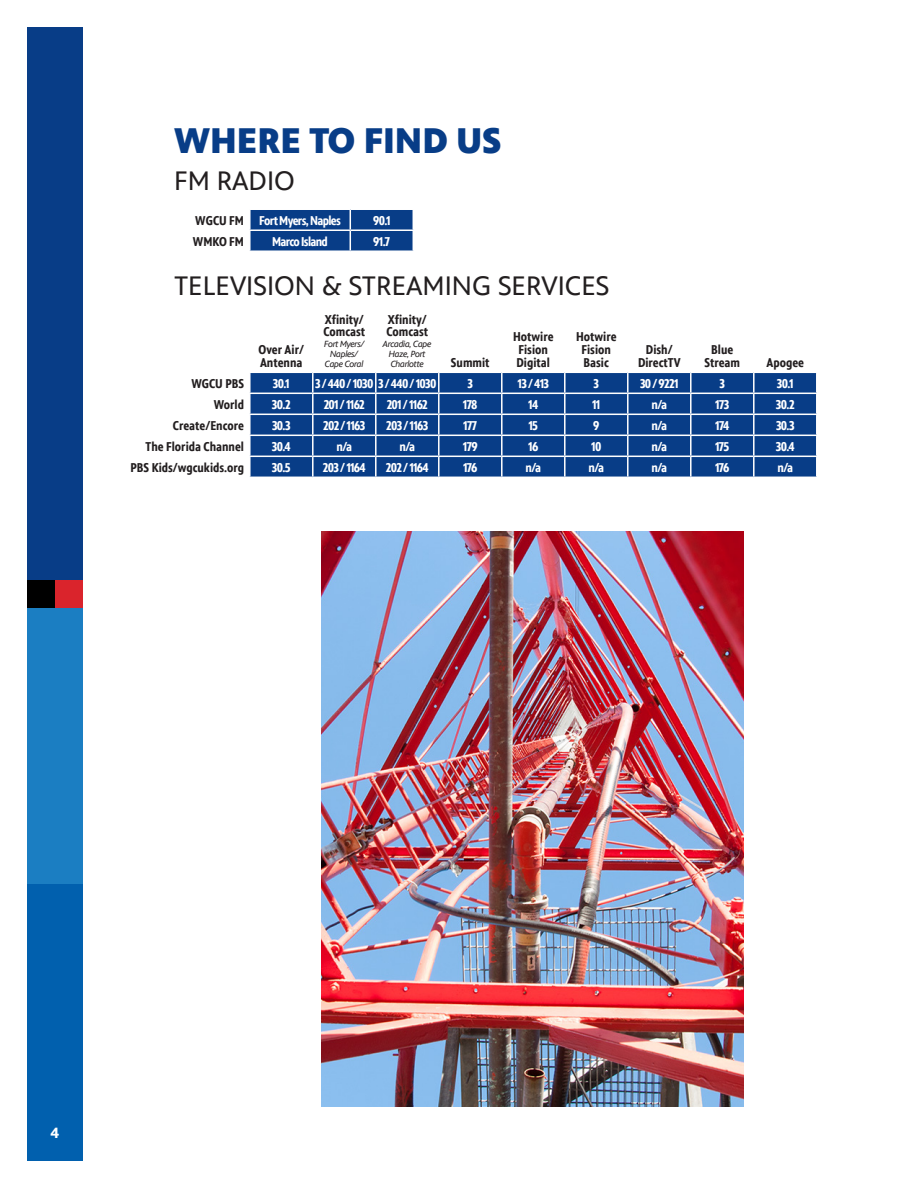
<style>
.page{position:relative;width:918px;height:1188px;background:#fff}
.page>*{position:absolute;margin:0;border:0;box-sizing:border-box;transform-origin:0 0}
.BLUE_HEADLINE_P_2021{font:900 36px "PBS Sans";color:#083d87}
.BLACK_SUBHEAD_P_2021{font:27px "PBS Sans";color:#231f20}
.t1{font:700 15px "PBS Sans";color:#fff}
.t2{font:700 12.9px "PBS Sans Condensed";letter-spacing:-.05em;color:#fff}
.t3{font:700 12.9px/12.9px "PBS Sans Condensed";color:#231f20}
.t4{font:italic 9px/10.1px "PBS Sans";letter-spacing:-.04em;color:#231f20;text-align:center}
</style>
<div class="page">
<div style="left:27px;top:27px;width:55px;height:1134px;background:#083d87"></div>
<div style="left:27px;top:608px;width:55px;height:553px;background:#1b7ec2"></div>
<div style="left:27px;top:884px;width:55px;height:277px;background:#0160ae"></div>
<div style="left:55px;top:580px;width:27px;height:28px;background:#da242c"></div>
<div style="left:27px;top:580px;width:28px;height:28px;background:#000"></div>
<svg style="left:251px;top:373px;width:565px;height:104px;background:#0e4189"></svg>
<hr style="left:312px;top:373px;width:2px;height:20px;background:#fff">
<hr style="left:375px;top:373px;width:2px;height:20px;background:#fff">
<hr style="left:438px;top:373px;width:2px;height:20px;background:#fff">
<hr style="left:501px;top:373px;width:2px;height:20px;background:#fff">
<hr style="left:564px;top:373px;width:2px;height:20px;background:#fff">
<hr style="left:627px;top:373px;width:2px;height:20px;background:#fff">
<hr style="left:690px;top:373px;width:2px;height:20px;background:#fff">
<hr style="left:753px;top:373px;width:2px;height:20px;background:#fff">
<hr style="left:249px;top:393px;width:64px;height:1px;background:#fff">
<hr style="left:313px;top:393px;width:63px;height:1px;background:#fff">
<hr style="left:312px;top:394px;width:2px;height:20px;background:#fff">
<hr style="left:376px;top:393px;width:63px;height:1px;background:#fff">
<hr style="left:375px;top:394px;width:2px;height:20px;background:#fff">
<hr style="left:439px;top:393px;width:63px;height:1px;background:#fff">
<hr style="left:438px;top:394px;width:2px;height:20px;background:#fff">
<hr style="left:502px;top:393px;width:63px;height:1px;background:#fff">
<hr style="left:501px;top:394px;width:2px;height:20px;background:#fff">
<hr style="left:565px;top:393px;width:63px;height:1px;background:#fff">
<hr style="left:564px;top:394px;width:2px;height:20px;background:#fff">
<hr style="left:628px;top:393px;width:63px;height:1px;background:#fff">
<hr style="left:627px;top:394px;width:2px;height:20px;background:#fff">
<hr style="left:691px;top:393px;width:63px;height:1px;background:#fff">
<hr style="left:690px;top:394px;width:2px;height:20px;background:#fff">
<hr style="left:754px;top:393px;width:64px;height:1px;background:#fff">
<hr style="left:753px;top:394px;width:2px;height:20px;background:#fff">
<hr style="left:249px;top:414px;width:64px;height:1px;background:#fff">
<hr style="left:313px;top:414px;width:63px;height:1px;background:#fff">
<hr style="left:312px;top:415px;width:2px;height:20px;background:#fff">
<hr style="left:376px;top:414px;width:63px;height:1px;background:#fff">
<hr style="left:375px;top:415px;width:2px;height:20px;background:#fff">
<hr style="left:439px;top:414px;width:63px;height:1px;background:#fff">
<hr style="left:438px;top:415px;width:2px;height:20px;background:#fff">
<hr style="left:502px;top:414px;width:63px;height:1px;background:#fff">
<hr style="left:501px;top:415px;width:2px;height:20px;background:#fff">
<hr style="left:565px;top:414px;width:63px;height:1px;background:#fff">
<hr style="left:564px;top:415px;width:2px;height:20px;background:#fff">
<hr style="left:628px;top:414px;width:63px;height:1px;background:#fff">
<hr style="left:627px;top:415px;width:2px;height:20px;background:#fff">
<hr style="left:691px;top:414px;width:63px;height:1px;background:#fff">
<hr style="left:690px;top:415px;width:2px;height:20px;background:#fff">
<hr style="left:754px;top:414px;width:64px;height:1px;background:#fff">
<hr style="left:753px;top:415px;width:2px;height:20px;background:#fff">
<hr style="left:249px;top:435px;width:64px;height:1px;background:#fff">
<hr style="left:313px;top:435px;width:63px;height:1px;background:#fff">
<hr style="left:312px;top:436px;width:2px;height:20px;background:#fff">
<hr style="left:376px;top:435px;width:63px;height:1px;background:#fff">
<hr style="left:375px;top:436px;width:2px;height:20px;background:#fff">
<hr style="left:439px;top:435px;width:63px;height:1px;background:#fff">
<hr style="left:438px;top:436px;width:2px;height:20px;background:#fff">
<hr style="left:502px;top:435px;width:63px;height:1px;background:#fff">
<hr style="left:501px;top:436px;width:2px;height:20px;background:#fff">
<hr style="left:565px;top:435px;width:63px;height:1px;background:#fff">
<hr style="left:564px;top:436px;width:2px;height:20px;background:#fff">
<hr style="left:628px;top:435px;width:63px;height:1px;background:#fff">
<hr style="left:627px;top:436px;width:2px;height:20px;background:#fff">
<hr style="left:691px;top:435px;width:63px;height:1px;background:#fff">
<hr style="left:690px;top:436px;width:2px;height:20px;background:#fff">
<hr style="left:754px;top:435px;width:64px;height:1px;background:#fff">
<hr style="left:753px;top:436px;width:2px;height:20px;background:#fff">
<hr style="left:249px;top:456px;width:64px;height:1px;background:#fff">
<hr style="left:313px;top:456px;width:63px;height:1px;background:#fff">
<hr style="left:312px;top:457px;width:2px;height:20px;background:#fff">
<hr style="left:376px;top:456px;width:63px;height:1px;background:#fff">
<hr style="left:375px;top:457px;width:2px;height:20px;background:#fff">
<hr style="left:439px;top:456px;width:63px;height:1px;background:#fff">
<hr style="left:438px;top:457px;width:2px;height:20px;background:#fff">
<hr style="left:502px;top:456px;width:63px;height:1px;background:#fff">
<hr style="left:501px;top:457px;width:2px;height:20px;background:#fff">
<hr style="left:565px;top:456px;width:63px;height:1px;background:#fff">
<hr style="left:564px;top:457px;width:2px;height:20px;background:#fff">
<hr style="left:628px;top:456px;width:63px;height:1px;background:#fff">
<hr style="left:627px;top:457px;width:2px;height:20px;background:#fff">
<hr style="left:691px;top:456px;width:63px;height:1px;background:#fff">
<hr style="left:690px;top:457px;width:2px;height:20px;background:#fff">
<hr style="left:754px;top:456px;width:64px;height:1px;background:#fff">
<hr style="left:753px;top:457px;width:2px;height:20px;background:#fff">
<svg style="left:249px;top:209px;width:165px;height:41px;background:#1d4d91"></svg>
<img style="left:321px;top:531px;width:423px;height:576px">
<p class="BLUE_HEADLINE_P_2021" style="left:174px;top:120px;width:329px">WHERE TO FIND US</p>
<p class="BLACK_SUBHEAD_P_2021" style="left:174px;top:167px;width:122px">FM RADIO</p>
<p class="t3" style="left:195px;top:214px;width:50px">WGCU FM</p>
<p class="t2" style="left:259px;top:213px;width:83px">Fort Myers, Naples</p>
<p class="t2" style="left:373px;top:213px;width:19px">90.1</p>
<p class="t3" style="left:193px;top:235px;width:53px">WMKO FM</p>
<p class="t2" style="left:272px;top:234px;width:57px">Marco Island</p>
<p class="t2" style="left:373px;top:234px;width:18px">91.7</p>
<p class="BLACK_SUBHEAD_P_2021" style="left:174px;top:271px;width:437px">TELEVISION &amp; STREAMING SERVICES</p>
<p class="t3" style="left:259px;top:343px;width:47px">Over Air/</p>
<p class="t3" style="left:260px;top:356px;width:44px">Antenna</p>
<p class="t3" style="left:325px;top:313px;width:41px">Xfinity/</p>
<p class="t3" style="left:323px;top:326px;width:43px">Comcast</p>
<p class="t4" style="left:324px;top:338px;width:42px">Fort Myers/<br>Naples/<br>Cape Coral</p>
<p class="t3" style="left:386px;top:313px;width:43px">Xfinity/<br>Comcast</p>
<p class="t4" style="left:383px;top:338px;width:50px">Arcadia, Cape<br>Haze, Port<br>Charlotte</p>
<p class="t3" style="left:451px;top:356px;width:40px">Summit</p>
<p class="t3" style="left:513px;top:330px;width:42px">Hotwire</p>
<p class="t3" style="left:519px;top:343px;width:31px">Fision</p>
<p class="t3" style="left:517px;top:356px;width:35px">Digital</p>
<p class="t3" style="left:576px;top:330px;width:42px">Hotwire</p>
<p class="t3" style="left:582px;top:343px;width:31px">Fision</p>
<p class="t3" style="left:584px;top:356px;width:27px">Basic</p>
<p class="t3" style="left:646px;top:343px;width:28px">Dish/</p>
<p class="t3" style="left:638px;top:356px;width:44px">DirectTV</p>
<p class="t3" style="left:711px;top:343px;width:24px">Blue</p>
<p class="t3" style="left:704px;top:356px;width:37px">Stream</p>
<p class="t3" style="left:766px;top:356px;width:39px">Apogee</p>
<p class="t3" style="left:191px;top:377px;width:54px">WGCU PBS</p>
<p class="t2" style="left:273px;top:376px;width:18px">30.1</p>
<p class="t2" style="left:315px;top:376px;width:123px">3 / 440 / 1030 3 / 440 / 1030</p>
<p class="t2" style="left:468px;top:376px;width:7px">3</p>
<p class="t2" style="left:518px;top:376px;width:33px">13 / 413</p>
<p class="t2" style="left:594px;top:376px;width:7px">3</p>
<p class="t2" style="left:640px;top:376px;width:40px">30 / 9221</p>
<p class="t2" style="left:720px;top:376px;width:7px">3</p>
<p class="t2" style="left:777px;top:376px;width:18px">30.1</p>
<p class="t3" style="left:214px;top:398px;width:32px">World</p>
<p class="t2" style="left:272px;top:397px;width:20px">30.2</p>
<p class="t2" style="left:324px;top:397px;width:43px">201 / 1162</p>
<p class="t2" style="left:387px;top:397px;width:43px">201 / 1162</p>
<p class="t2" style="left:463px;top:397px;width:16px">178</p>
<p class="t2" style="left:528px;top:397px;width:11px">14</p>
<p class="t2" style="left:592px;top:397px;width:10px">11</p>
<p class="t2" style="left:652px;top:397px;width:17px">n/a</p>
<p class="t2" style="left:715px;top:397px;width:15px">173</p>
<p class="t2" style="left:776px;top:397px;width:20px">30.2</p>
<p class="t3" style="left:173px;top:419px;width:73px">Create/Encore</p>
<p class="t2" style="left:272px;top:418px;width:20px">30.3</p>
<p class="t2" style="left:323px;top:418px;width:44px">202 / 1163</p>
<p class="t2" style="left:386px;top:418px;width:44px">203 / 1163</p>
<p class="t2" style="left:463px;top:418px;width:15px">177</p>
<p class="t2" style="left:528px;top:418px;width:11px">15</p>
<p class="t2" style="left:593px;top:418px;width:8px">9</p>
<p class="t2" style="left:652px;top:418px;width:17px">n/a</p>
<p class="t2" style="left:715px;top:418px;width:16px">174</p>
<p class="t2" style="left:776px;top:418px;width:20px">30.3</p>
<p class="t3" style="left:146px;top:440px;width:100px">The Florida Channel</p>
<p class="t2" style="left:272px;top:439px;width:20px">30.4</p>
<p class="t2" style="left:337px;top:439px;width:17px">n/a</p>
<p class="t2" style="left:400px;top:439px;width:17px">n/a</p>
<p class="t2" style="left:463px;top:439px;width:16px">179</p>
<p class="t2" style="left:528px;top:439px;width:12px">16</p>
<p class="t2" style="left:591px;top:439px;width:12px">10</p>
<p class="t2" style="left:652px;top:439px;width:17px">n/a</p>
<p class="t2" style="left:715px;top:439px;width:16px">175</p>
<p class="t2" style="left:776px;top:439px;width:20px">30.4</p>
<p class="t3" style="left:131px;top:461px;width:115px">PBS Kids/wgcukids.org</p>
<p class="t2" style="left:272px;top:460px;width:20px">30.5</p>
<p class="t2" style="left:323px;top:460px;width:44px">203 / 1164</p>
<p class="t2" style="left:386px;top:460px;width:44px">202 / 1164</p>
<p class="t2" style="left:463px;top:460px;width:16px">176</p>
<p class="t2" style="left:526px;top:460px;width:17px">n/a</p>
<p class="t2" style="left:589px;top:460px;width:17px">n/a</p>
<p class="t2" style="left:652px;top:460px;width:17px">n/a</p>
<p class="t2" style="left:715px;top:460px;width:16px">176</p>
<p class="t2" style="left:778px;top:460px;width:17px">n/a</p>
<p class="t1" style="left:50px;top:1125px;width:10px">4</p>
</div>
